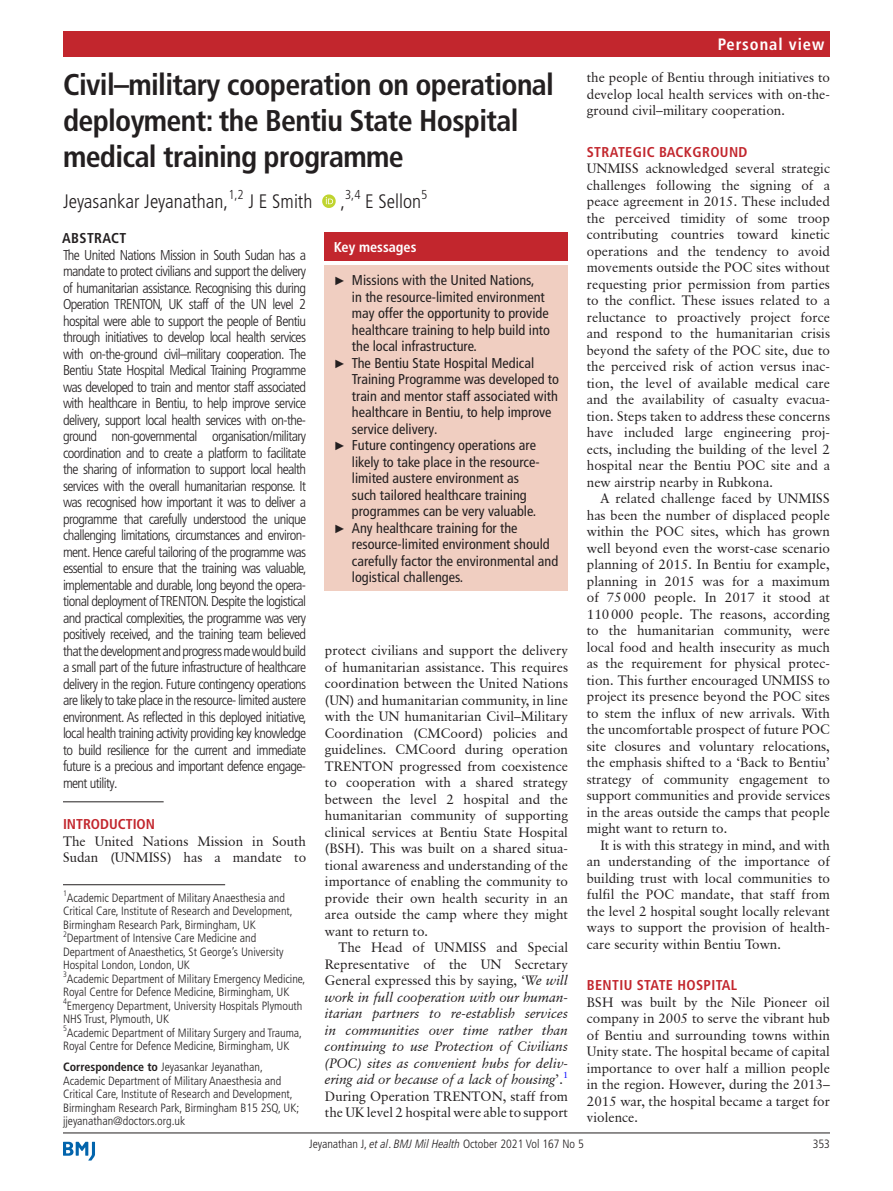
<style>
.page{position:relative;width:893px;height:1191px;background:#fff}
.page>*{position:absolute;margin:0;border:0;box-sizing:border-box;transform-origin:0 0}
.t1{font:700 condensed 30px/36px "Frutiger LT Pro";letter-spacing:-.02em;color:#231f20}
.t2{font:300 condensed 19.5px "Frutiger LT Pro";color:#231f20}
.t3{font:700 condensed 16.5px "Frutiger LT Pro";letter-spacing:.055em;color:#fff}
.t4{font:300 condensed 14.25px/16.5px "Frutiger LT Pro";letter-spacing:-.04em;color:#231f20;text-align:justify}
.t5{font:condensed 14.25px "Frutiger LT Pro";color:#231f20}
.t6{font:700 condensed 14.25px "Frutiger LT Pro";letter-spacing:.025em;color:#c2262d}
.t7{font:700 condensed 14.25px "Frutiger LT Pro";color:#c2262d}
.t8{font:700 condensed 14.25px "Frutiger LT Pro";color:#fff}
.t9{font:700 condensed 14.25px "Frutiger LT Pro";color:#231f20}
.t10{font:13.5px/16.5px "Classical Garamond BT";color:#231f20;text-align:justify}
.t11{font:italic 13.5px/16.5px "Classical Garamond BT";color:#231f20;text-align:justify}
.t12{font:300 condensed 12px/13.5px "Frutiger LT Pro";color:#231f20}
.t13{font:300 condensed 7.95px "Frutiger LT Pro";color:#231f20}
.s1{font-family:"Arial";font-stretch:normal;font-size:12px}
.s2{font-style:normal}
.s3{font-weight:700}
.s4{font-style:italic}
</style>
<div class="page">
<hr style="left:63px;top:1132px;width:767px;height:1px;background:#231f20">
<svg style="left:63px;top:1141px;width:32px;height:19px"></svg>
<svg style="left:322px;top:194px;width:14px;height:14px"></svg>
<hr style="left:63px;top:801px;width:101px;height:1px;background:#231f20">
<hr style="left:63px;top:884px;width:162px;height:1px;background:#231f20">
<div style="left:63px;top:31px;width:767px;height:25px;background:#c2262d"></div>
<div style="left:325px;top:232px;width:243px;height:29px;background:#c2262d"></div>
<div style="left:325px;top:265px;width:243px;height:326px;background:#f0cec1"></div>
<h1 class="t1" style="left:63px;top:66px;width:493px">Civil–military cooperation on operational deployment: the Bentiu State Hospital medical training programme</h1>
<h2 class="t2" style="left:63px;top:190px;width:251px">Jeyasankar Jeyanathan,<sup>1,2</sup> J E Smith</h2>
<h2 class="t2" style="left:340px;top:190px;width:89px">,<sup>3,4</sup> E Sellon<sup>5</sup></h2>
<p class="t9" style="left:62px;top:230px;width:66px">Abstract</p>
<p class="t4" style="left:63px;top:247px;width:245px">The United Nations Mission in South Sudan has a mandate to protect civilians and support the delivery of humanitarian assistance. Recognising this during Operation TRENTON, UK staff of the UN level 2 hospital were able to support the people of Bentiu through initiatives to develop local health services with on-the-ground civil–military cooperation. The Bentiu State Hospital Medical Training Programme was developed to train and mentor staff associated with healthcare in Bentiu, to help improve service delivery, support local health services with on-the&shy;ground non-governmental organisation/military coordination and to create a platform to facilitate the sharing of information to support local health services with the overall humanitarian response. It was recognised how important it was to deliver a programme that carefully understood the unique challenging limitations, circumstances and environ&shy;ment. Hence careful tailoring of the programme was essential to ensure that the training was valuable, implementable and durable, long beyond the opera&shy;tional deployment of TRENTON. Despite the logistical and practical complexities, the programme was very positively received, and the training team believed that the development and progress made would build a small part of the future infrastructure of healthcare delivery in the region. Future contingency operations are likely to take place in the resource- limited austere environment. As reflected in this deployed initiative, local health training activity providing key knowledge to build resilience for the current and immediate future is a precious and important defence engage&shy;ment utility.</p>
<p class="t7" style="left:63px;top:816px;width:94px">Introduction</p>
<p class="t10" style="left:63px;top:832px;width:245px">The United Nations Mission in South<br>Sudan (UNMISS) has a mandate to</p>
<p class="t8" style="left:334px;top:239px;width:84px">Key messages</p>
<p class="t5" style="left:334px;top:272px;width:202px"><span class="s1">►</span> Missions with the United Nations,</p>
<p class="t5" style="left:352px;top:288px;width:194px">in the resource-limited environment</p>
<p class="t5" style="left:352px;top:305px;width:198px">may offer the opportunity to provide</p>
<p class="t5" style="left:352px;top:321px;width:200px">healthcare training to help build into</p>
<p class="t5" style="left:352px;top:338px;width:127px">the local infrastructure.</p>
<p class="t5" style="left:334px;top:354px;width:202px"><span class="s1">►</span> The Bentiu State Hospital Medical</p>
<p class="t5" style="left:352px;top:371px;width:209px">Training Programme was developed to</p>
<p class="t5" style="left:352px;top:387px;width:208px">train and mentor staff associated with</p>
<p class="t5" style="left:352px;top:404px;width:201px">healthcare in Bentiu, to help improve</p>
<p class="t5" style="left:352px;top:420px;width:87px">service delivery.</p>
<p class="t5" style="left:334px;top:437px;width:204px"><span class="s1">►</span> Future contingency operations are</p>
<p class="t5" style="left:352px;top:453px;width:189px">likely to take place in the resource-</p>
<p class="t5" style="left:352px;top:470px;width:169px">limited austere environment as</p>
<p class="t5" style="left:352px;top:486px;width:176px">such tailored healthcare training</p>
<p class="t5" style="left:352px;top:503px;width:186px">programmes can be very valuable.</p>
<p class="t5" style="left:334px;top:519px;width:185px"><span class="s1">►</span> Any healthcare training for the</p>
<p class="t5" style="left:352px;top:536px;width:199px">resource-limited environment should</p>
<p class="t5" style="left:352px;top:552px;width:208px">carefully factor the environmental and</p>
<p class="t5" style="left:352px;top:569px;width:113px">logistical challenges.</p>
<p class="t10" style="left:325px;top:642px;width:245px">protect civilians and support the delivery of humanitarian assistance. This requires coordination between the United Nations (UN) and humanitarian community, in line with the UN humanitarian Civil–Military Coordination (CMCoord) policies and guidelines. CMCoord during operation TRENTON progressed from coexistence to cooperation with a shared strategy between the level 2 hospital and the humanitarian community of supporting clinical services at Bentiu State Hospital (BSH). This was built on a shared situa&shy;tional awareness and understanding of the importance of enabling the community to provide their own health security in an area outside the camp where they might want to return to.</p>
<p class="t11" style="left:325px;top:939px;width:245px;text-indent:14px"><span class="s2">The Head of UNMISS and Special Representative of the UN Secretary General expressed this by saying, ‘</span>We will work in full cooperation with our human&shy;itarian partners to re-establish services in communities over time rather than continuing to use Protection of Civilians (POC) sites as convenient hubs for deliv&shy;ering aid or because of a lack of housing<span class="s2">’.</span><sup>1<br></sup><span class="s2">During Operation TRENTON, staff from the UK level 2 hospital were able to support</span></p>
<p class="t12" style="left:63px;top:891px;width:244px"><sup>1</sup>Academic Department of Military Anaesthesia and Critical Care, Institute of Research and Development, Birmingham Research Park, Birmingham, UK <sup>2</sup>Department of Intensive Care Medicine and Department of Anaesthetics, St George’s University Hospital London, London, UK<br><sup>3</sup>Academic Department of Military Emergency Medicine, Royal Centre for Defence Medicine, Birmingham, UK</p>
<p class="t13" style="left:63px;top:997px;width:5px">4</p>
<p class="t12" style="left:63px;top:999px;width:241px;text-indent:4px">Emergency Department, University Hospitals Plymouth<br>NHS Trust, Plymouth, UK</p>
<p class="t13" style="left:63px;top:1024px;width:5px">5</p>
<p class="t12" style="left:63px;top:1026px;width:241px;text-indent:4px">Academic Department of Military Surgery and Trauma,<br>Royal Centre for Defence Medicine, Birmingham, UK</p>
<p class="t12" style="left:63px;top:1060px;width:238px"><span class="s3">Correspondence to</span> Jeyasankar Jeyanathan, Academic Department of Military Anaesthesia and Critical Care, Institute of Research and Development, Birmingham Research Park, Birmingham B15 2SQ, UK; jjeyanathan@doctors.org.uk</p>
<p class="t3" style="left:718px;top:34px;width:108px">Personal view</p>
<p class="t10" style="left:587px;top:69px;width:245px">the people of Bentiu through initiatives to develop local health services with on-the&shy;ground civil–military cooperation.</p>
<p class="t6" style="left:587px;top:143px;width:162px">Strategic background</p>
<p class="t10" style="left:587px;top:160px;width:245px">UNMISS acknowledged several strategic challenges following the signing of a peace agreement in 2015. These included the perceived timidity of some troop contributing countries toward kinetic operations and the tendency to avoid movements outside the POC sites without requesting prior permission from parties to the conflict. These issues related to a reluctance to proactively project force and respond to the humanitarian crisis beyond the safety of the POC site, due to the perceived risk of action versus inac&shy;tion, the level of available medical care and the availability of casualty evacua&shy;tion. Steps taken to address these concerns have included large engineering proj&shy;ects, including the building of the level 2 hospital near the Bentiu POC site and a new airstrip nearby in Rubkona.</p>
<p class="t10" style="left:587px;top:490px;width:245px;text-indent:14px">A related challenge faced by UNMISS has been the number of displaced people within the POC sites, which has grown well beyond even the worst-case scenario planning of 2015. In Bentiu for example, planning in 2015 was for a maximum of 75000 people. In 2017 it stood at 110000 people. The reasons, according to the humanitarian community, were local food and health insecurity as much as the requirement for physical protec&shy;tion. This further encouraged UNMISS to project its presence beyond the POC sites to stem the influx of new arrivals. With the uncomfortable prospect of future POC site closures and voluntary relocations, the emphasis shifted to a ‘Back to Bentiu’ strategy of community engagement to support communities and provide services in the areas outside the camps that people might want to return to.</p>
<p class="t10" style="left:587px;top:836px;width:245px;text-indent:14px">It is with this strategy in mind, and with an understanding of the importance of building trust with local communities to fulfil the POC mandate, that staff from the level 2 hospital sought locally relevant ways to support the provision of health&shy;care security within Bentiu Town.</p>
<p class="t6" style="left:587px;top:976px;width:152px">Bentiu State Hospital</p>
<p class="t10" style="left:587px;top:993px;width:245px">BSH was built by the Nile Pioneer oil company in 2005 to serve the vibrant hub of Bentiu and surrounding towns within Unity state. The hospital became of capital importance to over half a million people in the region. However, during the 2013– 2015 war, the hospital became a target for violence.</p>
<p class="t12" style="left:309px;top:1136px;width:276px">Jeyanathan J, <span class="s4">et al</span>. <span class="s4">BMJ Mil Health</span> October 2021 Vol 167 No 5</p>
<p class="t12" style="left:813px;top:1136px;width:19px">353</p>
</div>
